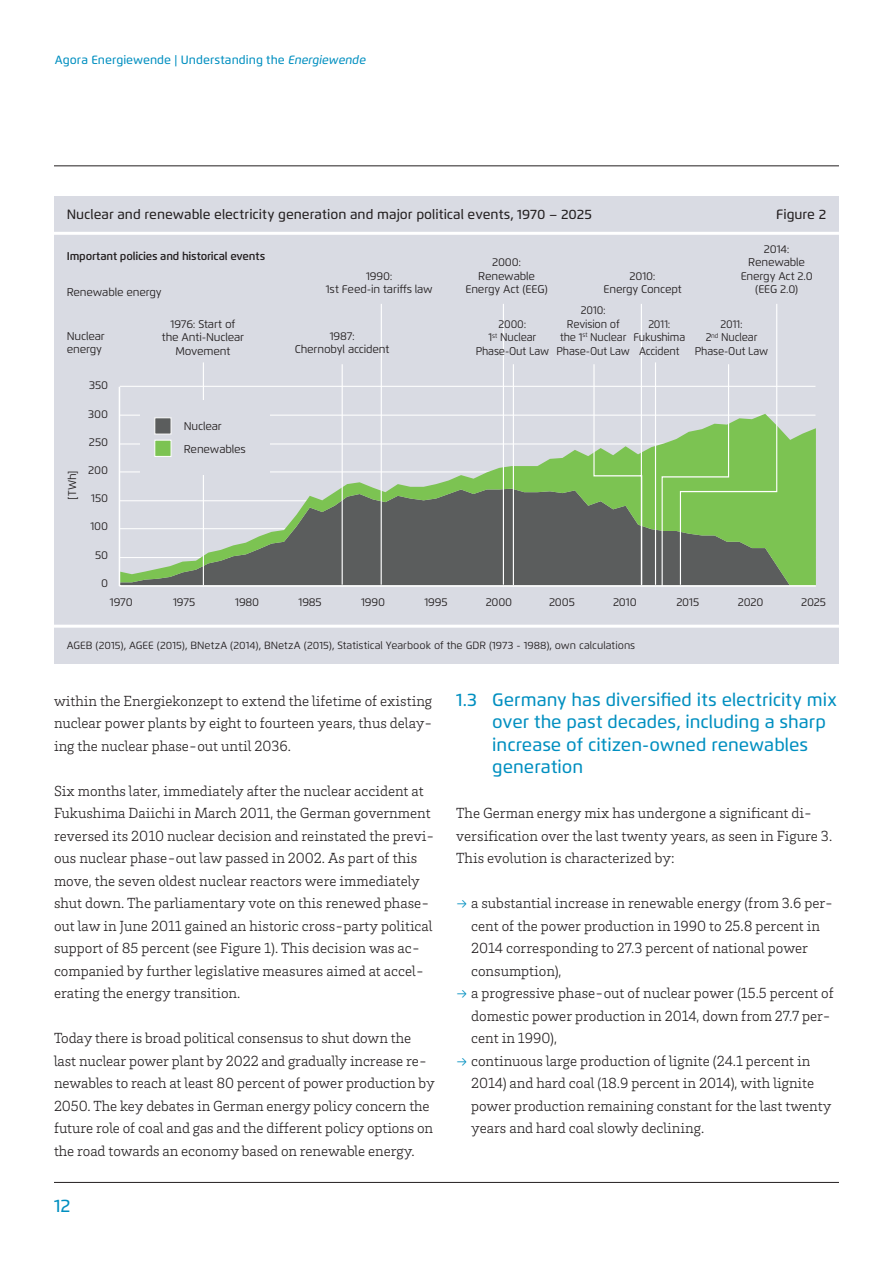
<style>
.page{position:relative;width:893px;height:1263px;background:#fff}
.page>*{position:absolute;margin:0;border:0;box-sizing:border-box;transform-origin:0 0}
.t1{font:500 18px/22.5px "Flexo";color:#008fc0}
.t2{font:300 15px/22.5px "Brix Slab";color:#231f20}
.t3{font:500 13.5px "Flexo";color:#231f20}
.t4{font:500 12px "Flexo";letter-spacing:.005em;color:#008fc0}
.t5{font:11.25px/13.5px "Flexo";letter-spacing:-.015em;color:#231f20;text-align:center}
.t6{font:11.25px/13.5px "Flexo";letter-spacing:-.015em;color:#231f20;text-align:center;scale:.95 1}
.t7{font:600 11.25px "Flexo";letter-spacing:-.015em;color:#231f20}
.t8{font:10.5px "Flexo";color:#231f20}
.s1{font-style:italic}
.s2{color:#008fc0}
</style>
<div class="page">
<hr style="left:54px;top:166px;width:785px;height:1px;background:#231f20">
<hr style="left:54px;top:1182px;width:785px;height:1px;background:#231f20">
<div style="left:54px;top:196px;width:785px;height:467px;background:#d9dbe3"></div>
<hr style="left:54px;top:232px;width:785px;height:3px;background:#fff">
<hr style="left:54px;top:625px;width:785px;height:3px;background:#fff">
<hr style="left:120px;top:386px;width:695px;height:1px;background:#fff">
<svg style="left:120px;top:414px;width:696px;height:171px"></svg>
<hr style="left:119px;top:387px;width:1px;height:199px;background:#fff">
<hr style="left:119px;top:585px;width:697px;height:2px;background:#fff">
<svg style="left:202px;top:304px;width:576px;height:282px"></svg>
<div style="left:140px;top:400px;width:130px;height:74px;background:#d9dbe3"></div>
<div style="left:154px;top:417px;width:17px;height:17px;background:#5b5d5d;border:1px solid #fff"></div>
<div style="left:154px;top:440px;width:17px;height:17px;background:#7cc352;border:1px solid #fff"></div>
<p class="t4" style="left:55px;top:53px;width:313px">Agora Energiewende | Understanding the <span class="s1">Energiewende</span></p>
<p class="t3" style="left:67px;top:206px;width:527px">Nuclear and renewable electricity generation and major political events, 1970 – 2025</p>
<p class="t3" style="left:776px;top:206px;width:52px">Figure 2</p>
<p class="t7" style="left:67px;top:249px;width:200px">Important policies and historical events</p>
<p class="t5" style="left:67px;top:286px;width:97px">Renewable energy</p>
<p class="t5" style="left:67px;top:329px;width:40px;text-align:left">Nuclear energy</p>
<p class="t5" style="left:66px;top:500px;width:31px;rotate:-90deg">[TWh]</p>
<p class="t5" style="left:89px;top:379px;width:20px">350</p>
<p class="t5" style="left:88px;top:407px;width:21px">300</p>
<p class="t5" style="left:89px;top:435px;width:21px">250</p>
<p class="t5" style="left:88px;top:463px;width:21px">200</p>
<p class="t5" style="left:91px;top:491px;width:18px">150</p>
<p class="t5" style="left:90px;top:520px;width:19px">100</p>
<p class="t5" style="left:95px;top:548px;width:15px">50</p>
<p class="t5" style="left:101px;top:576px;width:9px">0</p>
<p class="t5" style="left:162px;top:317px;width:84px">1976: Start of the Anti-Nuclear<br>Movement</p>
<p class="t5" style="left:184px;top:415px;width:64px;line-height:22.4px;text-align:left">Nuclear<br>Renewables</p>
<p class="t5" style="left:326px;top:269px;width:108px">1990:<br>1st Feed-in tariffs law</p>
<p class="t5" style="left:295px;top:329px;width:96px">1987:<br>Chernobyl accident</p>
<p class="t5" style="left:465px;top:256px;width:84px">2000:<br>Renewable<br>Energy Act (EEG)</p>
<p class="t6" style="left:476px;top:317px;width:79px">2000:<br>1<sup>st</sup> Nuclear<br>Phase-Out Law</p>
<p class="t5" style="left:604px;top:269px;width:80px">2010:<br>Energy Concept</p>
<p class="t5" style="left:741px;top:242px;width:74px">2014:<br>Renewable<br>Energy Act 2.0 (EEG 2.0)</p>
<p class="t6" style="left:557px;top:303px;width:79px">2010:<br>Revision of<br>the 1<sup>st</sup> Nuclear<br>Phase-Out Law</p>
<p class="t6" style="left:633px;top:317px;width:56px">2011:<br>Fukushima<br>Accident</p>
<p class="t6" style="left:695px;top:317px;width:79px">2011:<br>2<sup>nd</sup> Nuclear<br>Phase-Out Law</p>
<p class="t5" style="left:110px;top:595px;width:24px">1970</p>
<p class="t5" style="left:173px;top:595px;width:24px">1975</p>
<p class="t5" style="left:235px;top:595px;width:26px">1980</p>
<p class="t5" style="left:299px;top:595px;width:25px">1985</p>
<p class="t5" style="left:361px;top:595px;width:26px">1990</p>
<p class="t5" style="left:424px;top:595px;width:25px">1995</p>
<p class="t5" style="left:486px;top:595px;width:28px">2000</p>
<p class="t5" style="left:549px;top:595px;width:27px">2005</p>
<p class="t5" style="left:613px;top:595px;width:25px">2010</p>
<p class="t5" style="left:676px;top:595px;width:24px">2015</p>
<p class="t5" style="left:738px;top:595px;width:27px">2020</p>
<p class="t5" style="left:801px;top:595px;width:26px">2025</p>
<p class="t8" style="left:67px;top:639px;width:570px">AGEB (2015), AGEE (2015), BNetzA (2014), BNetzA (2015), Statistical Yearbook of the GDR (1973 - 1988), own calculations</p>
<p class="t2" style="left:54px;top:689px;width:380px;text-align:justify">within the Energiekonzept to extend the lifetime of existing nuclear power plants by eight to fourteen years, thus delay&shy;ing the nuclear phase-out until 2036.</p>
<p class="t2" style="left:54px;top:779px;width:382px">Six months later, immediately after the nuclear accident at Fukushima Daiichi in March 2011, the German government reversed its 2010 nuclear decision and reinstated the previ&shy;ous nuclear phase-out law passed in 2002. As part of this move, the seven oldest nuclear reactors were immediately shut down. The parliamentary vote on this renewed phase&shy;out law in June 2011 gained an historic cross-party political support of 85 percent (see Figure 1). This decision was ac&shy;companied by further legislative measures aimed at accel&shy;erating the energy transition.</p>
<p class="t2" style="left:54px;top:1026px;width:382px">Today there is broad political consensus to shut down the last nuclear power plant by 2022 and gradually increase re&shy;newables to reach at least 80 percent of power production by 2050. The key debates in German energy policy concern the future role of coal and gas and the different policy options on the road towards an economy based on renewable energy.</p>
<p class="t1" style="left:54px;top:1194px;width:18px">12</p>
<p class="t1" style="left:492px;top:688px;width:346px;text-indent:-36px">1.3 Germany has diversified its electricity mix over the past decades, including a sharp increase of citizen-owned renewables generation</p>
<p class="t2" style="left:456px;top:801px;width:377px">The German energy mix has undergone a significant di&shy;versification over the last twenty years, as seen in Figure 3.<br>This evolution is characterized by:</p>
<p class="t2" style="left:471px;top:891px;width:363px;text-indent:-15px"><span class="s2">→</span> a substantial increase in renewable energy (from 3.6 per&shy;cent of the power production in 1990 to 25.8 percent in 2014 corresponding to 27.3 percent of national power consumption),</p>
<p class="t2" style="left:471px;top:981px;width:364px;text-indent:-15px"><span class="s2">→</span> a progressive phase-out of nuclear power (15.5 percent of domestic power production in 2014, down from 27.7 per&shy;cent in 1990),</p>
<p class="t2" style="left:471px;top:1049px;width:362px;text-indent:-15px"><span class="s2">→</span> continuous large production of lignite (24.1 percent in 2014) and hard coal (18.9 percent in 2014), with lignite power production remaining constant for the last twenty years and hard coal slowly declining.</p>
</div>
